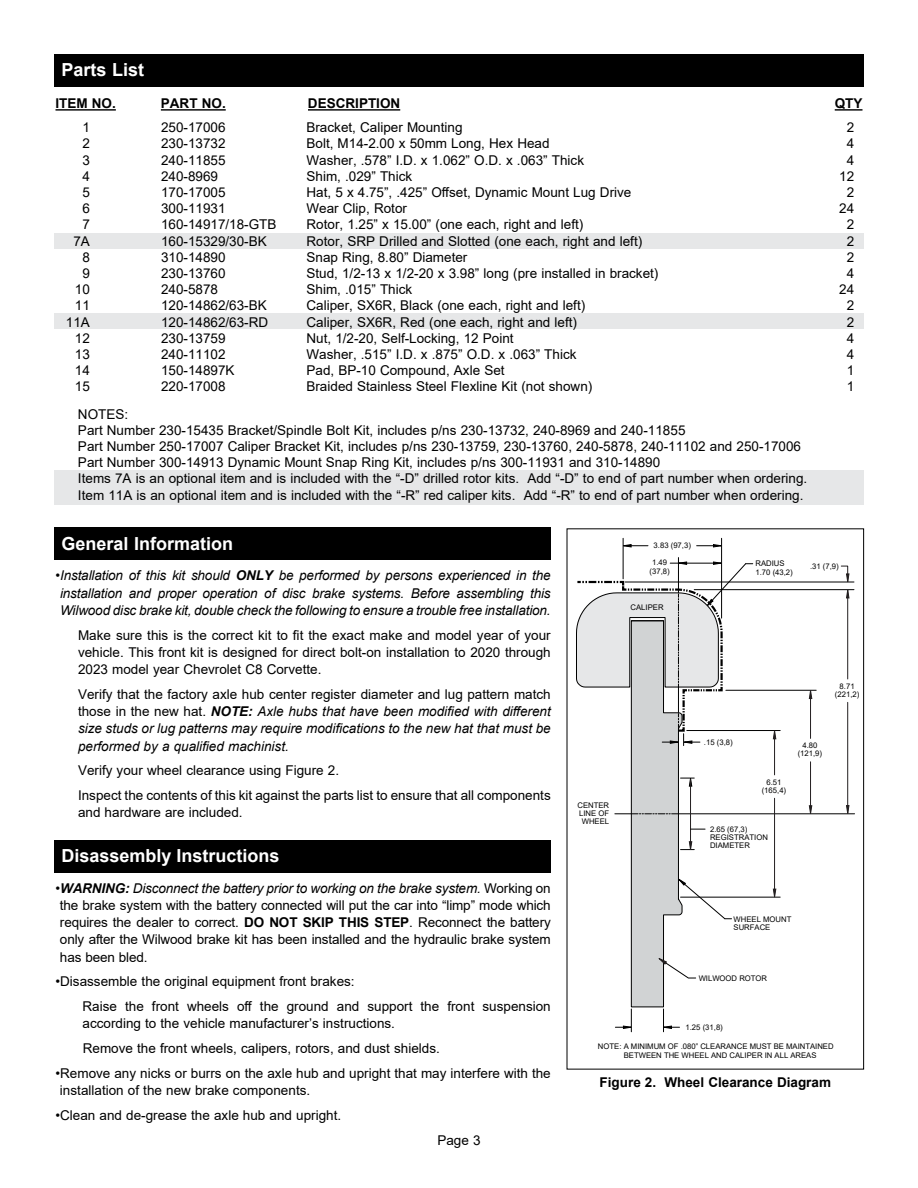
<style>
.page{position:relative;width:918px;height:1188px;background:#fff}
.page>*{position:absolute;margin:0;border:0;box-sizing:border-box;transform-origin:0 0}
.t1{font:700 18px "Arial";color:#fff}
.t2{font:13.5px/16.2px "Arial";color:#000}
.t3{font:italic 13.5px/17.2px "Arial";letter-spacing:-.01em;color:#000;text-align:center}
.t4{font:700 13.5px "Arial";color:#000}
.t5{font:7.65px/8.2px "Arial";color:#000;text-align:center}
.s1{font-style:normal}
.s2{font-weight:700}
.s3{font-weight:700;font-style:italic}
.s4{font-style:italic}
</style>
<div class="page">
<div style="left:54px;top:54px;width:810px;height:32px;background:#000"></div>
<hr style="left:615px;top:814px;width:240px;height:1px;background:#000">
<hr style="left:678px;top:558px;width:1px;height:169px;background:#000">
<hr style="left:726px;top:690px;width:90px;height:1px;background:#000">
<hr style="left:681px;top:897px;width:99px;height:1px;background:#000">
<hr style="left:687px;top:730px;width:93px;height:1px;background:#000">
<hr style="left:721px;top:538px;width:1px;height:80px;background:#000">
<hr style="left:623px;top:538px;width:1px;height:41px;background:#000">
<hr style="left:625px;top:582px;width:229px;height:1px;background:#000">
<hr style="left:694px;top:589px;width:160px;height:1px;background:#000">
<svg style="left:809px;top:805px;width:3px;height:9px"></svg>
<svg style="left:809px;top:690px;width:3px;height:9px"></svg>
<hr style="left:810px;top:762px;width:1px;height:52px;background:#231f20">
<svg style="left:841px;top:566px;width:9px;height:16px"></svg>
<hr style="left:810px;top:691px;width:1px;height:47px;background:#231f20">
<svg style="left:846px;top:805px;width:4px;height:9px"></svg>
<svg style="left:846px;top:589px;width:4px;height:10px"></svg>
<hr style="left:847px;top:702px;width:1px;height:111px;background:#231f20">
<hr style="left:847px;top:590px;width:1px;height:89px;background:#231f20">
<svg style="left:773px;top:889px;width:3px;height:9px"></svg>
<svg style="left:773px;top:730px;width:3px;height:9px"></svg>
<hr style="left:774px;top:798px;width:1px;height:99px;background:#231f20">
<hr style="left:774px;top:731px;width:1px;height:44px;background:#231f20">
<svg style="left:623px;top:544px;width:25px;height:4px"></svg>
<svg style="left:697px;top:544px;width:25px;height:4px"></svg>
<svg style="left:576px;top:561px;width:177px;height:471px"></svg>
<div style="left:567px;top:528px;width:297px;height:542px;border:1px solid #000"></div>
<div style="left:54px;top:840px;width:497px;height:32px;background:#000"></div>
<div style="left:54px;top:528px;width:497px;height:32px;background:#000"></div>
<hr style="left:56px;top:109px;width:60px;height:2px;background:#000">
<hr style="left:161px;top:109px;width:65px;height:2px;background:#000">
<hr style="left:308px;top:109px;width:92px;height:2px;background:#000">
<hr style="left:835px;top:109px;width:28px;height:2px;background:#000">
<div style="left:54px;top:470px;width:810px;height:35px;background:#e6e7e8"></div>
<div style="left:54px;top:233px;width:810px;height:15px;background:#e6e7e8"></div>
<div style="left:54px;top:314px;width:810px;height:15px;background:#e6e7e8"></div>
<h1 class="t1" style="left:62px;top:57px;width:84px">Parts List</h1>
<p class="t4" style="left:56px;top:94px;width:62px">ITEM NO.</p>
<p class="t4" style="left:161px;top:94px;width:66px">PART NO.</p>
<p class="t4" style="left:308px;top:94px;width:94px">DESCRIPTION</p>
<p class="t4" style="left:835px;top:94px;width:29px">QTY</p>
<p class="t2" style="left:66px;top:119px;width:26px;text-align:right">1<br>2<br>3<br>4<br>5<br>6<br>7<br>7A<br>8<br>9<br>10<br>11<br>11A<br>12<br>13<br>14<br>15</p>
<p class="t2" style="left:839px;top:119px;width:17px;text-align:center">2<br>4<br>4<br>12<br>2<br>24<br>2<br>2<br>2<br>4<br>24<br>2<br>2<br>4<br>4<br>1<br>1</p>
<p class="t2" style="left:161px;top:119px;width:117px">250-17006<br>230-13732<br>240-11855<br>240-8969<br>170-17005<br>300-11931<br>160-14917/18-GTB<br>160-15329/30-BK<br>310-14890<br>230-13760<br>240-5878<br>120-14862/63-BK<br>120-14862/63-RD<br>230-13759<br>240-11102<br>150-14897K<br>220-17008</p>
<p class="t2" style="left:306px;top:119px;width:353px">Bracket, Caliper Mounting<br>Bolt, M14-2.00 x 50mm Long, Hex Head<br>Washer, .578” I.D. x 1.062” O.D. x .063” Thick<br>Shim, .029” Thick<br>Hat, 5 x 4.75”, .425” Offset, Dynamic Mount Lug Drive Wear Clip, Rotor<br>Rotor, 1.25” x 15.00” (one each, right and left)<br>Rotor, SRP Drilled and Slotted (one each, right and left)<br>Snap Ring, 8.80” Diameter<br>Stud, 1/2-13 x 1/2-20 x 3.98” long (pre installed in bracket)<br>Shim, .015” Thick<br>Caliper, SX6R, Black (one each, right and left)<br>Caliper, SX6R, Red (one each, right and left)<br>Nut, 1/2-20, Self-Locking, 12 Point<br>Washer, .515” I.D. x .875” O.D. x .063” Thick<br>Pad, BP-10 Compound, Axle Set<br>Braided Stainless Steel Flexline Kit (not shown)</p>
<p class="t2" style="left:78px;top:406px;width:731px">NOTES:<br>Part Number 230-15435 Bracket/Spindle Bolt Kit, includes p/ns 230-13732, 240-8969 and 240-11855<br>Part Number 250-17007 Caliper Bracket Kit, includes p/ns 230-13759, 230-13760, 240-5878, 240-11102 and 250-17006<br>Part Number 300-14913 Dynamic Mount Snap Ring Kit, includes p/ns 300-11931 and 310-14890<br>Items 7A is an optional item and is included with the “-D” drilled rotor kits. Add “-D” to end of part number when ordering.<br>Item 11A is an optional item and is included with the “-R” red caliper kits. Add “-R” to end of part number when ordering.</p>
<h1 class="t1" style="left:62px;top:531px;width:173px">General Information</h1>
<p class="t3" style="left:56px;top:567px;width:497px"><span class="s1">•</span>Installation of this kit should <span class="s2">ONLY</span> be performed by persons experienced in the installation and proper operation of disc brake systems. Before assembling this<br>Wilwood disc brake kit, double check the following to ensure a trouble free installation.</p>
<p class="t2" style="left:78px;top:626px;width:474px;line-height:17.2px;text-align:justify">Make sure this is the correct kit to fit the exact make and model year of your vehicle. This front kit is designed for direct bolt-on installation to 2020 through 2023 model year Chevrolet C8 Corvette.</p>
<p class="t3" style="left:78px;top:686px;width:474px;text-align:justify"><span class="s1">Verify that the factory axle hub center register diameter and lug pattern match those in the new hat.</span> <span class="s2">NOTE:</span> Axle hubs that have been modified with different size studs or lug patterns may require modifications to the new hat that must be performed by a qualified machinist.</p>
<p class="t2" style="left:78px;top:758px;width:474px;line-height:24.8px">Verify your wheel clearance using Figure 2.<br>Inspect the contents of this kit against the parts list to ensure that all components</p>
<p class="t2" style="left:78px;top:804px;width:166px">and hardware are included.</p>
<h1 class="t1" style="left:62px;top:843px;width:220px">Disassembly Instructions</h1>
<p class="t2" style="left:60px;top:879px;width:492px;line-height:17.2px;text-align:justify;text-indent:-4px">•<span class="s3">WARNING:</span> <span class="s4">Disconnect the battery prior to working on the brake system.</span> Working on the brake system with the battery connected will put the car into “limp” mode which requires the dealer to correct. <span class="s2">DO NOT SKIP THIS STEP</span>. Reconnect the battery only after the Wilwood brake kit has been installed and the hydraulic brake system has been bled.</p>
<p class="t2" style="left:83px;top:969px;width:470px;line-height:24.8px;text-indent:-27px">•Disassemble the original equipment front brakes:<br>Raise the front wheels off the ground and support the front suspension</p>
<p class="t2" style="left:83px;top:1011px;width:359px;line-height:24.8px">according to the vehicle manufacturer’s instructions.<br>Remove the front wheels, calipers, rotors, and dust shields.</p>
<p class="t2" style="left:60px;top:1065px;width:492px;line-height:17.2px;text-indent:-4px">•Remove any nicks or burrs on the axle hub and upright that may interfere with the installation of the new brake components.</p>
<p class="t2" style="left:56px;top:1107px;width:287px">•Clean and de-grease the axle hub and upright.</p>
<p class="t2" style="left:437px;top:1132px;width:45px">Page 3</p>
<p class="t5" style="left:654px;top:541px;width:39px">3.83 (97,3)</p>
<p class="t5" style="left:650px;top:559px;width:22px">1.49 (37,8)</p>
<p class="t5" style="left:756px;top:559px;width:39px;text-align:left">RADIUS<br>1.70 (43,2)</p>
<p class="t5" style="left:631px;top:603px;width:35px">CALIPER</p>
<p class="t5" style="left:810px;top:562px;width:30px">.31 (7,9)</p>
<p class="t5" style="left:835px;top:682px;width:26px">8.71 (221,2)</p>
<p class="t5" style="left:577px;top:802px;width:33px;line-height:7.6px">CENTER<br>LINE OF<br>WHEEL</p>
<p class="t5" style="left:704px;top:738px;width:30px">.15 (3,8)</p>
<p class="t5" style="left:762px;top:778px;width:26px">6.51 (165,4)</p>
<p class="t5" style="left:798px;top:741px;width:26px">4.80 (121,9)</p>
<p class="t5" style="left:710px;top:825px;width:59px;text-align:left">2.65 (67,3)<br>REGISTRATION<br>DIAMETER</p>
<p class="t5" style="left:734px;top:915px;width:59px;line-height:7.6px;text-align:left">WHEEL MOUNT<br>SURFACE</p>
<p class="t5" style="left:699px;top:974px;width:70px">WILWOOD ROTOR</p>
<p class="t5" style="left:686px;top:1023px;width:39px">1.25 (31,8)</p>
<p class="t5" style="left:624px;top:1042px;width:211px;line-height:9.3px;text-align:left;text-indent:-26px">NOTE: A MINIMUM OF .080” CLEARANCE MUST BE MAINTAINED<br>BETWEEN THE WHEEL AND CALIPER IN ALL AREAS</p>
<p class="t4" style="left:600px;top:1072px;width:233px">Figure 2. Wheel Clearance Diagram</p>
</div>
